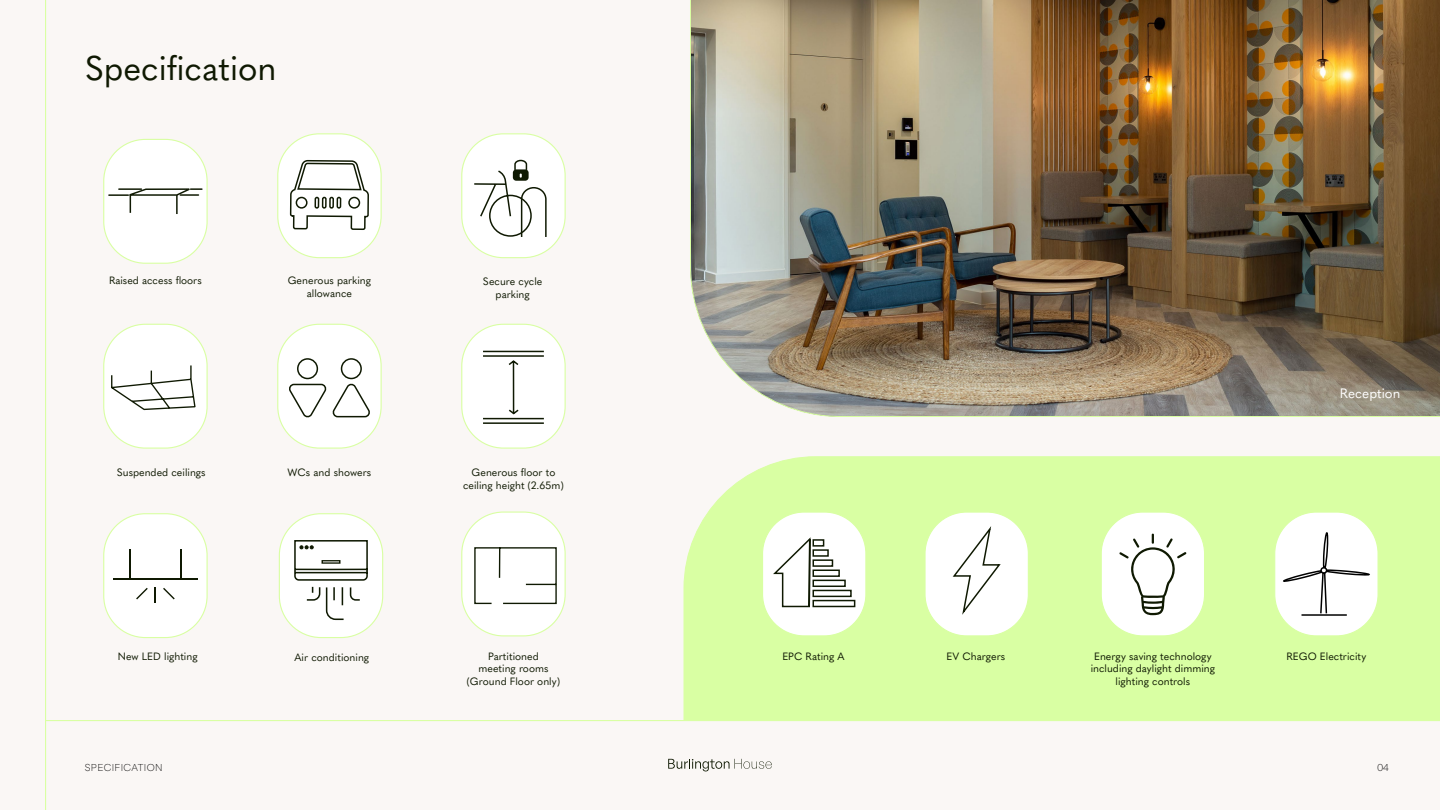
<style>
.page{position:relative;width:1440px;height:810px;background:#faf7f5}
.page>*{position:absolute;margin:0;border:0;box-sizing:border-box;transform-origin:0 0}
.t1{font:33.75px "Quasimoda";color:#0f1902}
.t2{font:13.5px "Quasimoda";color:#fff}
.t3{font:10.5px/12.6px "Quasimoda";color:#0f1902;text-align:center}
.t4{font:100 9px "Area Normal";letter-spacing:.05em;color:#000}
</style>
<div class="page">
<div style="left:683px;top:456px;width:757px;height:264px;background:#d9ffa3"></div>
<svg style="left:668px;top:759px;width:104px;height:12px"></svg>
<hr style="left:45px;top:720px;width:1395px;height:1px;background:#d9ffa3">
<img style="left:690px;top:0;width:750px;height:417px">
<div style="left:462px;top:512px;width:103px;height:124px;background:#fff;border-radius:42px"></div>
<div style="left:461px;top:512px;width:105px;height:124px;border:1px solid #d9ffa3;border-radius:42px"></div>
<div style="left:279px;top:514px;width:104px;height:124px;background:#fff;border-radius:42px"></div>
<div style="left:279px;top:513px;width:104px;height:125px;border:1px solid #d9ffa3;border-radius:42px"></div>
<div style="left:104px;top:514px;width:103px;height:124px;background:#fff;border-radius:42px"></div>
<div style="left:103px;top:513px;width:105px;height:125px;border:1px solid #d9ffa3;border-radius:42px"></div>
<hr style="left:113px;top:578px;width:85px;height:2px;background:#0f1902">
<hr style="left:129px;top:550px;width:2px;height:28px;background:#0f1902">
<hr style="left:180px;top:550px;width:2px;height:28px;background:#0f1902">
<svg style="left:155px;top:588px;width:1px;height:15px"></svg>
<svg style="left:163px;top:588px;width:12px;height:11px"></svg>
<svg style="left:136px;top:588px;width:12px;height:11px"></svg>
<svg style="left:474px;top:547px;width:83px;height:58px"></svg>
<div style="left:462px;top:324px;width:103px;height:124px;background:#fff;border-radius:42px"></div>
<div style="left:461px;top:324px;width:105px;height:125px;border:1px solid #d9ffa3;border-radius:42px"></div>
<div style="left:278px;top:324px;width:103px;height:124px;background:#fff;border-radius:42px"></div>
<div style="left:104px;top:324px;width:103px;height:124px;background:#fff;border-radius:42px"></div>
<div style="left:103px;top:324px;width:105px;height:125px;border:1px solid #d9ffa3;border-radius:42px"></div>
<svg style="left:111px;top:365px;width:85px;height:46px"></svg>
<hr style="left:483px;top:418px;width:61px;height:1px;background:#0f1902">
<hr style="left:483px;top:355px;width:61px;height:2px;background:#0f1902">
<svg style="left:508px;top:360px;width:11px;height:55px"></svg>
<hr style="left:483px;top:351px;width:61px;height:1px;background:#0f1902">
<hr style="left:483px;top:422px;width:61px;height:2px;background:#0f1902">
<div style="left:462px;top:134px;width:103px;height:124px;background:#fff;border-radius:42px"></div>
<div style="left:461px;top:133px;width:105px;height:125px;border:1px solid #d9ffa3;border-radius:42px"></div>
<div style="left:278px;top:134px;width:103px;height:124px;background:#fff;border-radius:42px"></div>
<div style="left:104px;top:139px;width:103px;height:124px;background:#fff;border-radius:42px"></div>
<div style="left:103px;top:139px;width:105px;height:125px;border:1px solid #d9ffa3;border-radius:42px"></div>
<svg style="left:289px;top:133px;width:81px;height:488px"></svg>
<svg style="left:109px;top:188px;width:93px;height:26px"></svg>
<svg style="left:474px;top:159px;width:73px;height:78px"></svg>
<div style="left:1101px;top:512px;width:104px;height:124px;background:#fff;border-radius:42px"></div>
<div style="left:1101px;top:512px;width:104px;height:124px;border:1px solid #d9ffa3;border-radius:42px"></div>
<svg style="left:1119px;top:534px;width:67px;height:81px"></svg>
<div style="left:1275px;top:512px;width:103px;height:124px;background:#fff;border-radius:42px"></div>
<div style="left:1274px;top:512px;width:105px;height:124px;border:1px solid #d9ffa3;border-radius:42px"></div>
<svg style="left:1283px;top:532px;width:87px;height:84px"></svg>
<div style="left:925px;top:512px;width:103px;height:124px;background:#fff;border-radius:42px"></div>
<div style="left:924px;top:512px;width:105px;height:124px;border:1px solid #d9ffa3;border-radius:42px"></div>
<svg style="left:952px;top:526px;width:49px;height:88px"></svg>
<div style="left:763px;top:512px;width:103px;height:124px;background:#fff;border-radius:42px"></div>
<div style="left:762px;top:512px;width:104px;height:124px;border:1px solid #d9ffa3;border-radius:42px"></div>
<svg style="left:773px;top:537px;width:83px;height:71px"></svg>
<hr style="left:45px;top:0;width:1px;height:810px;background:#d9ffa3">
<h1 class="t1" style="left:85px;top:43px;width:194px">Specification</h1>
<p class="t3" style="left:109px;top:274px;width:94px">Raised access floors</p>
<p class="t3" style="left:288px;top:274px;width:85px">Generous parking allowance</p>
<p class="t3" style="left:483px;top:274px;width:61px">Secure cycle parking</p>
<p class="t3" style="left:117px;top:466px;width:90px">Suspended ceilings</p>
<p class="t3" style="left:463px;top:466px;width:102px">Generous floor to ceiling height (2.65m)</p>
<p class="t3" style="left:288px;top:466px;width:85px">WCs and showers</p>
<p class="t3" style="left:118px;top:649px;width:81px">New LED lighting</p>
<p class="t3" style="left:467px;top:649px;width:95px">Partitioned<br>meeting rooms (Ground Floor only)</p>
<p class="t3" style="left:295px;top:650px;width:76px">Air conditioning</p>
<p class="t2" style="left:1340px;top:383px;width:62px">Reception</p>
<p class="t3" style="left:782px;top:649px;width:64px">EPC Rating A</p>
<p class="t3" style="left:947px;top:649px;width:60px">EV Chargers</p>
<p class="t3" style="left:1287px;top:649px;width:81px">REGO Electricity</p>
<p class="t3" style="left:1091px;top:649px;width:126px">Energy saving technology including daylight dimming lighting controls</p>
<p class="t4" style="left:85px;top:760px;width:79px">SPECIFICATION</p>
<p class="t4" style="left:1377px;top:760px;width:14px">04</p>
</div>
